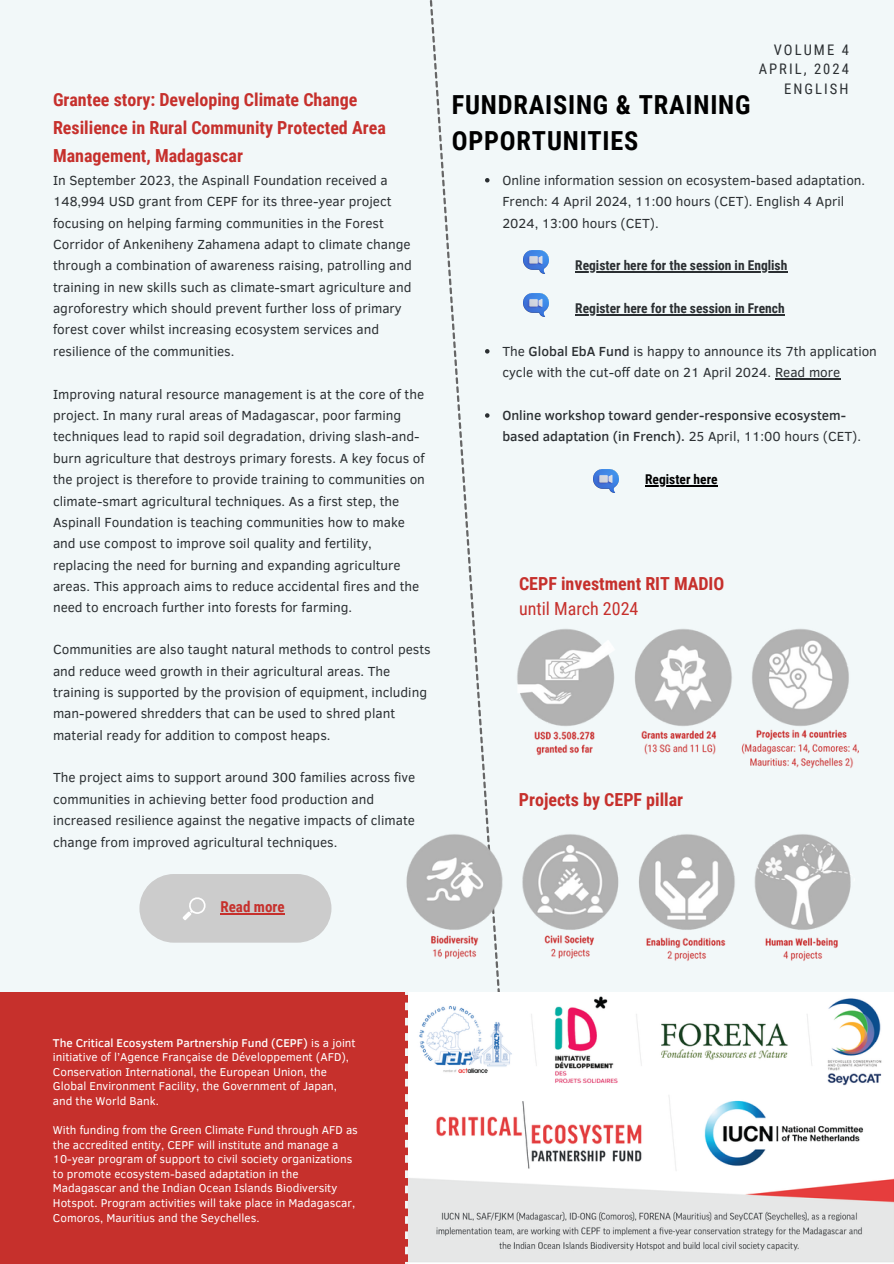
<style>
.page{position:relative;width:894px;height:1264px;background:#fff}
.page>*{position:absolute;margin:0;border:0;box-sizing:border-box;transform-origin:0 0}
.t1{font:700 26.25px/36px "Roboto Condensed";letter-spacing:.03em;color:#000}
.t2{font:700 18px/28.2px "Roboto Condensed";color:#c6302c}
.t3{font:18px "Roboto Condensed";color:#c6302c}
.t4{font:700 15px "Roboto Condensed";color:#c6302c}
.t5{font:14.55px "Roboto Condensed";letter-spacing:.14em;color:#2b2f32}
.t6{font:13.5px/21.3px "Clear Sans";color:#2b2f32}
.t7{font:500 13.5px/21.3px "Clear Sans";color:#2b2f32}
.t8{font:700 13.5px "Roboto Condensed";color:#2b2f32}
.t9{font:700 13.5px "Roboto Condensed";color:#000}
.t10{font:11.7px/14.5px "Clear Sans";color:#fff}
.s1{font-weight:500}
.s2{font-weight:400}
</style>
<div class="page">
<div style="left:0;top:0;width:893px;height:1263px;background:#f2f8f9"></div>
<svg style="left:429px;top:0;width:61px;height:546px"></svg>
<div style="left:0;top:991px;width:893px;height:272px;background:#c6302c"></div>
<img style="left:408px;top:1063px;width:485px;height:200px">
<svg style="left:405px;top:1063px;width:3px;height:8px"></svg>
<svg style="left:405px;top:1078px;width:3px;height:8px"></svg>
<svg style="left:405px;top:1094px;width:3px;height:7px"></svg>
<svg style="left:405px;top:1109px;width:3px;height:7px"></svg>
<svg style="left:405px;top:1124px;width:3px;height:8px"></svg>
<svg style="left:405px;top:1139px;width:3px;height:8px"></svg>
<svg style="left:405px;top:1155px;width:3px;height:7px"></svg>
<svg style="left:405px;top:1170px;width:3px;height:7px"></svg>
<svg style="left:405px;top:1185px;width:3px;height:8px"></svg>
<svg style="left:405px;top:1200px;width:3px;height:8px"></svg>
<svg style="left:405px;top:1216px;width:3px;height:7px"></svg>
<svg style="left:405px;top:1231px;width:3px;height:7px"></svg>
<svg style="left:405px;top:1246px;width:3px;height:8px"></svg>
<svg style="left:485px;top:178px;width:4px;height:4px"></svg>
<hr style="left:575px;top:271px;width:212px;height:1px;background:#2b2f32">
<hr style="left:575px;top:314px;width:209px;height:1px;background:#2b2f32">
<svg style="left:485px;top:349px;width:4px;height:4px"></svg>
<hr style="left:774px;top:378px;width:66px;height:1px;background:#2b2f32">
<svg style="left:485px;top:413px;width:4px;height:5px"></svg>
<hr style="left:645px;top:485px;width:72px;height:1px;background:#000">
<img style="left:523px;top:251px;width:25px;height:22px">
<img style="left:523px;top:293px;width:25px;height:23px">
<img style="left:593px;top:470px;width:25px;height:22px">
<svg style="left:139px;top:874px;width:192px;height:68px;background:#cfcfcf"></svg>
<img style="left:467px;top:548px;width:382px;height:172px">
<img style="left:345px;top:720px;width:548px;height:343px">
<hr style="left:220px;top:913px;width:64px;height:1px;background:#c6302c">
<h2 class="t2" style="left:53px;top:86px;width:334px">Grantee story: Developing Climate Change<br>Resilience in Rural Community Protected Area<br>Management, Madagascar</h2>
<p class="t6" style="left:53px;top:169px;width:360px">In September 2023, the Aspinall Foundation received a 148,994 USD grant from CEPF for its three-year project focusing on helping farming communities in the Forest Corridor of Ankeniheny Zahamena adapt to climate change through a combination of awareness raising, patrolling and training in new skills such as climate-smart agriculture and agroforestry which should prevent further loss of primary forest cover whilst increasing ecosystem services and resilience of the communities.</p>
<p class="t6" style="left:53px;top:382px;width:373px">Improving natural resource management is at the core of the project. In many rural areas of Madagascar, poor farming techniques lead to rapid soil degradation, driving slash-and&shy;burn agriculture that destroys primary forests. A key focus of the project is therefore to provide training to communities on climate-smart agricultural techniques. As a first step, the Aspinall Foundation is teaching communities how to make and use compost to improve soil quality and fertility, replacing the need for burning and expanding agriculture areas. This approach aims to reduce accidental fires and the need to encroach further into forests for farming.</p>
<p class="t6" style="left:53px;top:638px;width:379px">Communities are also taught natural methods to control pests and reduce weed growth in their agricultural areas. The training is supported by the provision of equipment, including man-powered shredders that can be used to shred plant material ready for addition to compost heaps.</p>
<p class="t6" style="left:53px;top:766px;width:364px">The project aims to support around 300 families across five communities in achieving better food production and increased resilience against the negative impacts of climate change from improved agricultural techniques.</p>
<p class="t4" style="left:220px;top:898px;width:66px">Read more</p>
<h1 class="t1" style="left:452px;top:87px;width:300px">FUNDRAISING &amp; TRAINING<br>OPPORTUNITIES</h1>
<p class="t5" style="left:773px;top:41px;width:77px">VOLUME 4</p>
<p class="t5" style="left:784px;top:80px;width:66px">ENGLISH</p>
<p class="t5" style="left:758px;top:60px;width:92px">APRIL, 2024</p>
<p class="t6" style="left:502px;top:169px;width:364px">Online information session on ecosystem-based adaptation.<br>French: 4 April 2024, 11:00 hours (CET). English 4 April<br>2024, 13:00 hours (CET).</p>
<p class="t8" style="left:575px;top:258px;width:213px">Register here for the session in English</p>
<p class="t8" style="left:575px;top:300px;width:211px">Register here for the session in French</p>
<p class="t6" style="left:502px;top:340px;width:376px">The <span class="s1">Global EbA Fund</span> is happy to announce its 7th application cycle with the cut-off date on 21 April 2024. Read more</p>
<p class="t7" style="left:502px;top:404px;width:360px">Online workshop toward gender-responsive ecosystem&shy;based adaptation (in French). <span class="s2">25 April, 11:00 hours (CET).</span></p>
<p class="t9" style="left:645px;top:471px;width:74px">Register here</p>
<h2 class="t2" style="left:519px;top:569px;width:207px">CEPF investment RIT MADIO</h2>
<h2 class="t3" style="left:519px;top:598px;width:121px">until March 2024</h2>
<h2 class="t2" style="left:518px;top:785px;width:166px">Projects by CEPF pillar</h2>
<p class="t10" style="left:53px;top:1034px;width:304px"><span class="s1">The Critical Ecosystem Partnership Fund (CEPF)</span> is a joint initiative of l’Agence Française de Développement (AFD), Conservation International, the European Union, the Global Environment Facility, the Government of Japan, and the World Bank.</p>
<p class="t10" style="left:53px;top:1122px;width:306px">With funding from the Green Climate Fund through AFD as the accredited entity, CEPF will institute and manage a 10-year program of support to civil society organizations to promote ecosystem-based adaptation in the Madagascar and the Indian Ocean Islands Biodiversity Hotspot. Program activities will take place in Madagascar, Comoros, Mauritius and the Seychelles.</p>
</div>
